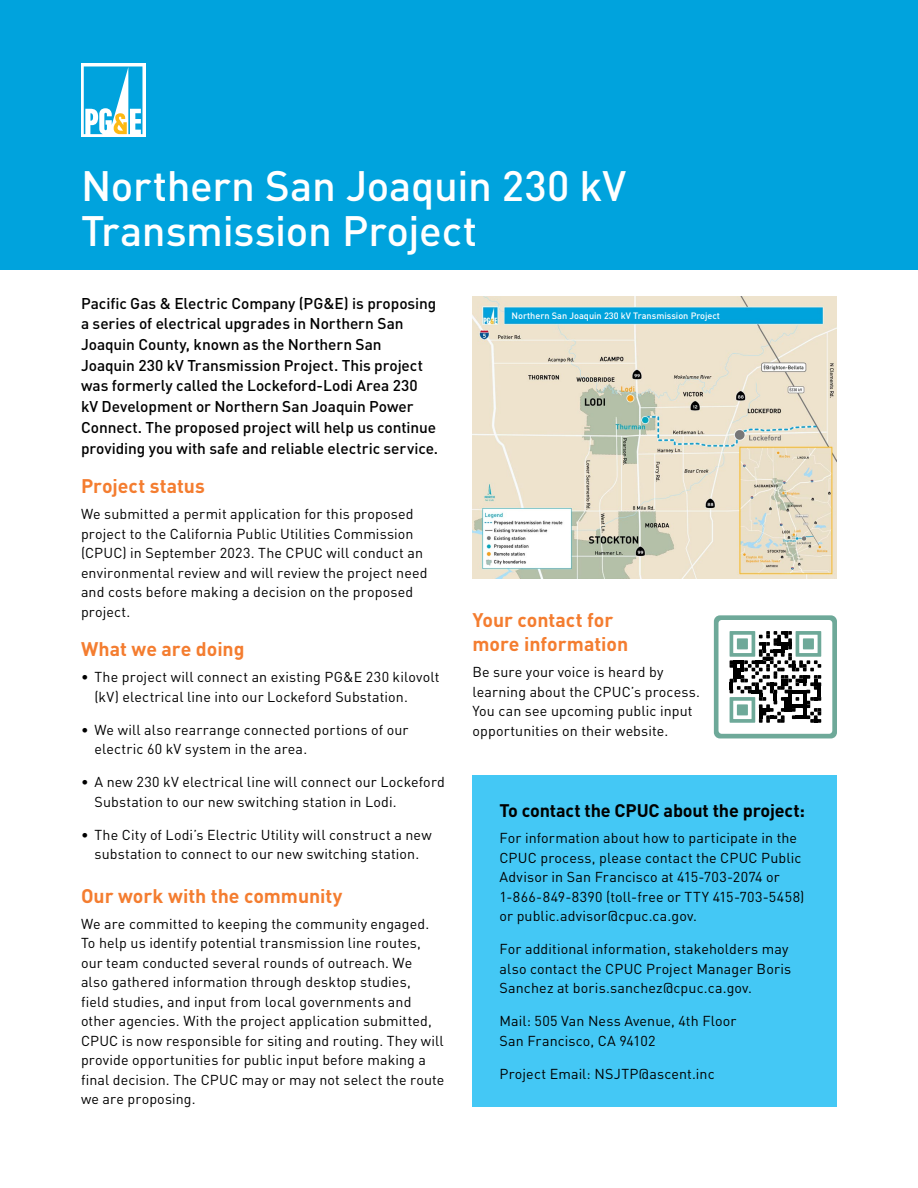
<style>
.page{position:relative;width:918px;height:1188px;background:#fff}
.page>*{position:absolute;margin:0;border:0;box-sizing:border-box;transform-origin:0 0}
.t1{font:500 42px/45px "DINOT";letter-spacing:-.01em;color:#fff}
.t2{font:700 19.5px/24px "DINOT";color:#f47d30}
.t3{font:700 18px "DINOT";letter-spacing:-.01em;color:#000}
.t4{font:500 15.45px/20.7px "DINOT";letter-spacing:-.005em;color:#000}
.P4{font:14.25px/19.5px "DINOT";letter-spacing:.01em;color:#000}
.P3{font:14.25px/19.5px "DINOT";letter-spacing:.01em;color:#000}
.t5{font:500 9.15px "DINOT";color:#fff}
</style>
<div class="page">
<div style="left:0;top:0;width:918px;height:270px;background:#00a3dd"></div>
<svg style="left:81px;top:64px;width:64px;height:73px"></svg>
<svg style="left:84px;top:63px;width:62px;height:71px"></svg>
<img style="left:472px;top:297px;width:365px;height:31px">
<img style="left:472px;top:328px;width:365px;height:250px">
<svg style="left:714px;top:615px;width:123px;height:123px"></svg>
<div style="left:472px;top:775px;width:365px;height:332px;background:#44c8f5"></div>
<h1 class="t1" style="left:81px;top:162px;width:547px">Northern San Joaquin 230 kV<br>Transmission Project</h1>
<p class="t4" style="left:81px;top:292px;width:359px">Pacific Gas &amp; Electric Company (PG&amp;E) is proposing a series of electrical upgrades in Northern San Joaquin County, known as the Northern San Joaquin 230 kV Transmission Project. This project was formerly called the Lockeford-Lodi Area 230 kV Development or Northern San Joaquin Power Connect. The proposed project will help us continue providing you with safe and reliable electric service.</p>
<h2 class="t2" style="left:81px;top:473px;width:125px">Project status</h2>
<p class="P4" style="left:81px;top:504px;width:348px">We submitted a permit application for this proposed project to the California Public Utilities Commission (CPUC) in September 2023. The CPUC will conduct an environmental review and will review the project need and costs before making a decision on the proposed project.</p>
<h2 class="t2" style="left:81px;top:636px;width:165px">What we are doing</h2>
<p class="P3" style="left:94px;top:667px;width:346px;text-indent:-14px">• The project will connect an existing PG&amp;E 230 kilovolt (kV) electrical line into our Lockeford Substation.</p>
<p class="P3" style="left:94px;top:720px;width:316px;text-indent:-14px">• We will also rearrange connected portions of our electric 60 kV system in the area.</p>
<p class="P3" style="left:94px;top:772px;width:352px;text-indent:-14px">• A new 230 kV electrical line will connect our Lockeford<br>Substation to our new switching station in Lodi.</p>
<p class="P3" style="left:81px;top:825px;width:352px;text-align:center">• The City of Lodi’s Electric Utility will construct a new substation to connect to our new switching station.</p>
<h2 class="t2" style="left:81px;top:883px;width:263px">Our work with the community</h2>
<p class="P4" style="left:81px;top:914px;width:365px">We are committed to keeping the community engaged.<br>To help us identify potential transmission line routes, our team conducted several rounds of outreach. We<br>also gathered information through desktop studies,<br>field studies, and input from local governments and other agencies. With the project application submitted, CPUC is now responsible for siting and routing. They will provide opportunities for public input before making a final decision. The CPUC may or may not select the route we are proposing.</p>
<p class="t5" style="left:512px;top:310px;width:210px">Northern San Joaquin 230 kV Transmission Project</p>
<h2 class="t2" style="left:472px;top:607px;width:157px">Your contact for more information</h2>
<p class="P4" style="left:472px;top:662px;width:229px">Be sure your voice is heard by learning about the CPUC’s process.<br>You can see upcoming public input opportunities on their website.</p>
<h3 class="t3" style="left:500px;top:799px;width:307px">To contact the CPUC about the project:</h3>
<p class="P4" style="left:500px;top:828px;width:306px">For information about how to participate in the CPUC process, please contact the CPUC Public Advisor in San Francisco at 415-703-2074 or 1-866-849-8390 (toll-free or TTY 415-703-5458) or public.advisor@cpuc.ca.gov.</p>
<p class="P4" style="left:500px;top:939px;width:293px">For additional information, stakeholders may also contact the CPUC Project Manager Boris<br>Sanchez at boris.sanchez@cpuc.ca.gov.</p>
<p class="P4" style="left:500px;top:1011px;width:239px">Mail: 505 Van Ness Avenue, 4th Floor<br>San Francisco, CA 94102</p>
<p class="P4" style="left:500px;top:1063px;width:217px">Project Email: NSJTP@ascent.inc</p>
</div>
